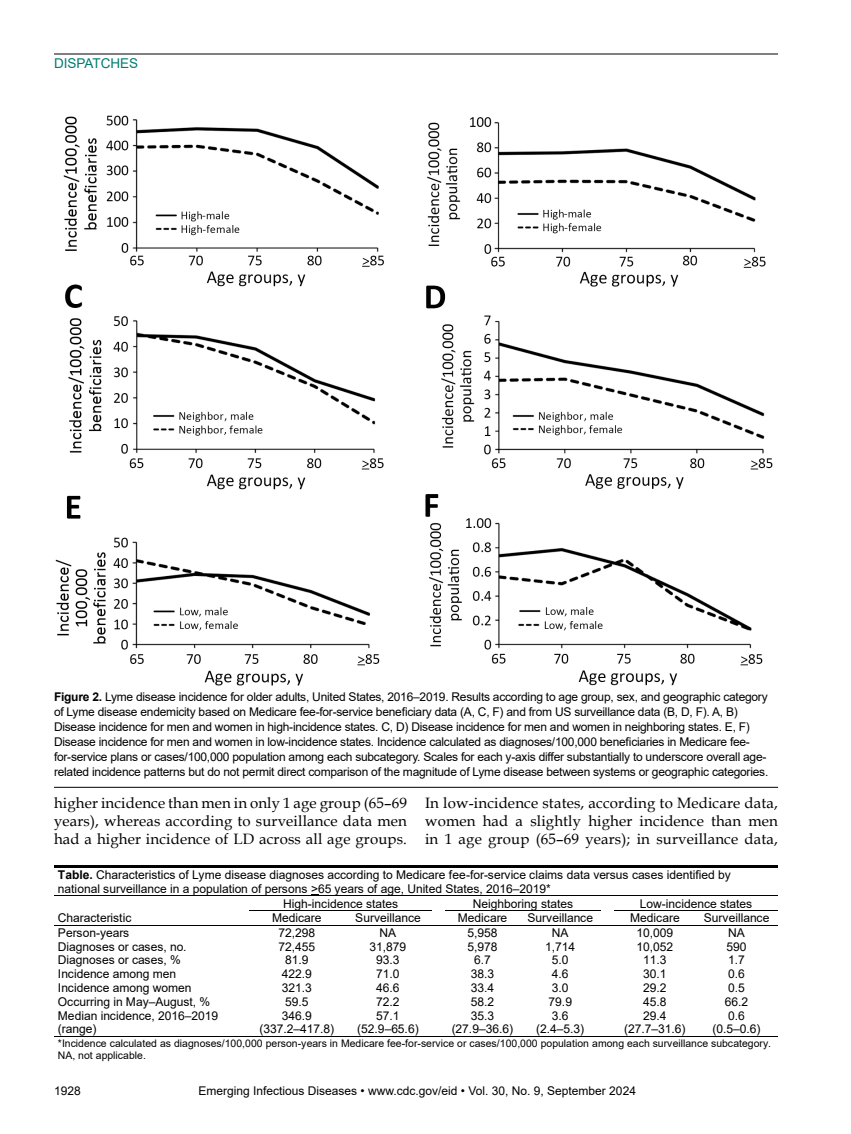
<style>
.page{position:relative;width:851px;height:1134px;background:#fff}
.page>*{position:absolute;margin:0;border:0;box-sizing:border-box;transform-origin:0 0}
.t1{font:15px/18px "Book Antiqua";letter-spacing:.01em;color:#000;text-align:justify}
.t2{font:13.5px "Arial";color:#007d70}
.t3{font:12px/13.8px "Arial";letter-spacing:-.02em;color:#000;text-align:center}
.t4{font:12px "Arial";color:#000}
.t5{font:10.5px/12px "Arial";color:#000}
.s1{font-weight:700}
</style>
<div class="page">
<hr style="left:54px;top:54px;width:724px;height:1px;background:#000">
<img style="left:55px;top:115px;width:718px;height:571px">
<hr style="left:54px;top:866px;width:723px;height:2px;background:#000">
<hr style="left:54px;top:896px;width:195px;height:1px;background:#000">
<hr style="left:250px;top:896px;width:182px;height:1px;background:#000">
<hr style="left:446px;top:896px;width:154px;height:1px;background:#000">
<hr style="left:615px;top:896px;width:162px;height:1px;background:#000">
<hr style="left:249px;top:910px;width:95px;height:1px;background:#000">
<hr style="left:345px;top:910px;width:87px;height:1px;background:#000">
<hr style="left:445px;top:910px;width:74px;height:1px;background:#000">
<hr style="left:520px;top:910px;width:80px;height:1px;background:#000">
<hr style="left:614px;top:910px;width:81px;height:1px;background:#000">
<hr style="left:696px;top:910px;width:81px;height:1px;background:#000">
<hr style="left:54px;top:925px;width:195px;height:1px;background:#000">
<hr style="left:250px;top:925px;width:94px;height:1px;background:#000">
<hr style="left:345px;top:925px;width:87px;height:1px;background:#000">
<svg style="left:432px;top:925px;width:14px;height:1px"></svg>
<hr style="left:446px;top:925px;width:73px;height:1px;background:#000">
<hr style="left:520px;top:925px;width:80px;height:1px;background:#000">
<svg style="left:600px;top:925px;width:15px;height:1px"></svg>
<hr style="left:615px;top:925px;width:80px;height:1px;background:#000">
<hr style="left:696px;top:925px;width:81px;height:1px;background:#000">
<hr style="left:54px;top:1036px;width:195px;height:1px;background:#000">
<hr style="left:250px;top:1036px;width:94px;height:1px;background:#000">
<hr style="left:345px;top:1036px;width:87px;height:1px;background:#000">
<svg style="left:432px;top:1036px;width:14px;height:1px"></svg>
<hr style="left:446px;top:1036px;width:73px;height:1px;background:#000">
<hr style="left:520px;top:1036px;width:80px;height:1px;background:#000">
<svg style="left:600px;top:1036px;width:15px;height:1px"></svg>
<hr style="left:615px;top:1036px;width:80px;height:1px;background:#000">
<hr style="left:696px;top:1036px;width:81px;height:1px;background:#000">
<hr style="left:54px;top:787px;width:724px;height:1px;background:#000">
<p class="t2" style="left:54px;top:54px;width:86px">DISPATCHES</p>
<p class="t3" style="left:54px;top:689px;width:715px;line-height:15px;text-align:left"><span class="s1">Figure 2.</span> Lyme disease incidence for older adults, United States, 2016–2019. Results according to age group, sex, and geographic category of Lyme disease endemicity based on Medicare fee-for-service beneficiary data (A, C, F) and from US surveillance data (B, D, F). A, B)<br>Disease incidence for men and women in high-incidence states. C, D) Disease incidence for men and women in neighboring states. E, F)<br>Disease incidence for men and women in low-incidence states. Incidence calculated as diagnoses/100,000 beneficiaries in Medicare fee&shy;for-service plans or cases/100,000 population among each subcategory. Scales for each y-axis differ substantially to underscore overall age&shy;related incidence patterns but do not permit direct comparison of the magnitude of Lyme disease between systems or geographic categories.</p>
<p class="t1" style="left:54px;top:793px;width:354px">higher incidence than men in only 1 age group (65–69 years), whereas according to surveillance data men had a higher incidence of LD across all age groups.</p>
<p class="t1" style="left:425px;top:793px;width:354px">In low-incidence states, according to Medicare data, women had a slightly higher incidence than men in 1 age group (65–69 years); in surveillance data,</p>
<p class="t3" style="left:58px;top:868px;width:674px;text-align:left"><span class="s1">Table.</span> Characteristics of Lyme disease diagnoses according to Medicare fee-for-service claims data versus cases identified by national surveillance in a population of persons &gt;65 years of age, United States, 2016–2019*</p>
<p class="t3" style="left:58px;top:911px;width:75px">Characteristic</p>
<p class="t4" style="left:283px;top:895px;width:116px">High-incidence states</p>
<p class="t3" style="left:473px;top:896px;width:102px">Neighboring states</p>
<p class="t4" style="left:640px;top:895px;width:114px">Low-incidence states</p>
<p class="t4" style="left:272px;top:910px;width:51px">Medicare</p>
<p class="t4" style="left:355px;top:910px;width:67px">Surveillance</p>
<p class="t4" style="left:458px;top:910px;width:51px">Medicare</p>
<p class="t4" style="left:527px;top:910px;width:67px">Surveillance</p>
<p class="t4" style="left:630px;top:910px;width:51px">Medicare</p>
<p class="t4" style="left:703px;top:910px;width:67px">Surveillance</p>
<p class="t3" style="left:58px;top:926px;width:73px">Person-years</p>
<p class="t3" style="left:278px;top:926px;width:38px">72,298</p>
<p class="t3" style="left:379px;top:926px;width:18px">NA</p>
<p class="t3" style="left:467px;top:926px;width:32px">5,958</p>
<p class="t3" style="left:552px;top:926px;width:18px">NA</p>
<p class="t3" style="left:636px;top:926px;width:38px">10,009</p>
<p class="t3" style="left:728px;top:926px;width:18px">NA</p>
<p class="t3" style="left:58px;top:939px;width:130px">Diagnoses or cases, no.</p>
<p class="t3" style="left:278px;top:939px;width:38px">72,455</p>
<p class="t3" style="left:369px;top:939px;width:38px">31,879</p>
<p class="t3" style="left:467px;top:939px;width:32px">5,978</p>
<p class="t3" style="left:545px;top:939px;width:32px">1,714</p>
<p class="t3" style="left:636px;top:939px;width:38px">10,052</p>
<p class="t3" style="left:726px;top:939px;width:22px">590</p>
<p class="t3" style="left:58px;top:953px;width:124px">Diagnoses or cases, %</p>
<p class="t3" style="left:285px;top:953px;width:25px">81.9</p>
<p class="t3" style="left:376px;top:953px;width:25px">93.3</p>
<p class="t3" style="left:474px;top:953px;width:18px">6.7</p>
<p class="t3" style="left:552px;top:953px;width:18px">5.0</p>
<p class="t3" style="left:643px;top:953px;width:25px">11.3</p>
<p class="t3" style="left:728px;top:953px;width:18px">1.7</p>
<p class="t4" style="left:58px;top:966px;width:120px">Incidence among men</p>
<p class="t3" style="left:282px;top:967px;width:32px">422.9</p>
<p class="t3" style="left:376px;top:967px;width:25px">71.0</p>
<p class="t3" style="left:471px;top:967px;width:25px">38.3</p>
<p class="t3" style="left:552px;top:967px;width:18px">4.6</p>
<p class="t3" style="left:643px;top:967px;width:25px">30.1</p>
<p class="t3" style="left:728px;top:967px;width:18px">0.6</p>
<p class="t4" style="left:58px;top:980px;width:135px">Incidence among women</p>
<p class="t3" style="left:282px;top:981px;width:32px">321.3</p>
<p class="t3" style="left:376px;top:981px;width:25px">46.6</p>
<p class="t3" style="left:471px;top:981px;width:25px">33.4</p>
<p class="t3" style="left:552px;top:981px;width:18px">3.0</p>
<p class="t3" style="left:643px;top:981px;width:25px">29.2</p>
<p class="t3" style="left:728px;top:981px;width:18px">0.5</p>
<p class="t4" style="left:58px;top:993px;width:154px">Occurring in May–August, %</p>
<p class="t3" style="left:285px;top:995px;width:25px">59.5</p>
<p class="t3" style="left:376px;top:995px;width:25px">72.2</p>
<p class="t3" style="left:471px;top:995px;width:25px">58.2</p>
<p class="t3" style="left:548px;top:995px;width:25px">79.9</p>
<p class="t3" style="left:643px;top:995px;width:25px">45.8</p>
<p class="t3" style="left:724px;top:995px;width:25px">66.2</p>
<p class="t3" style="left:58px;top:1008px;width:162px;text-align:left">Median incidence, 2016–2019 (range)</p>
<p class="t3" style="left:259px;top:1008px;width:76px">346.9 (337.2–417.8)</p>
<p class="t3" style="left:357px;top:1008px;width:63px">57.1 (52.9–65.6)</p>
<p class="t3" style="left:451px;top:1008px;width:63px">35.3 (27.9–36.6)</p>
<p class="t3" style="left:536px;top:1008px;width:50px">3.6 (2.4–5.3)</p>
<p class="t3" style="left:624px;top:1008px;width:63px">29.4 (27.7–31.6)</p>
<p class="t3" style="left:712px;top:1008px;width:50px">0.6 (0.5–0.6)</p>
<p class="t5" style="left:58px;top:1037px;width:714px">*Incidence calculated as diagnoses/100,000 person-years in Medicare fee-for-service or cases/100,000 population among each surveillance subcategory.<br>NA, not applicable.</p>
<p class="t3" style="left:54px;top:1084px;width:28px">1928</p>
<p class="t4" style="left:198px;top:1083px;width:439px">Emerging Infectious Diseases • www.cdc.gov/eid • Vol. 30, No. 9, September 2024</p>
</div>
